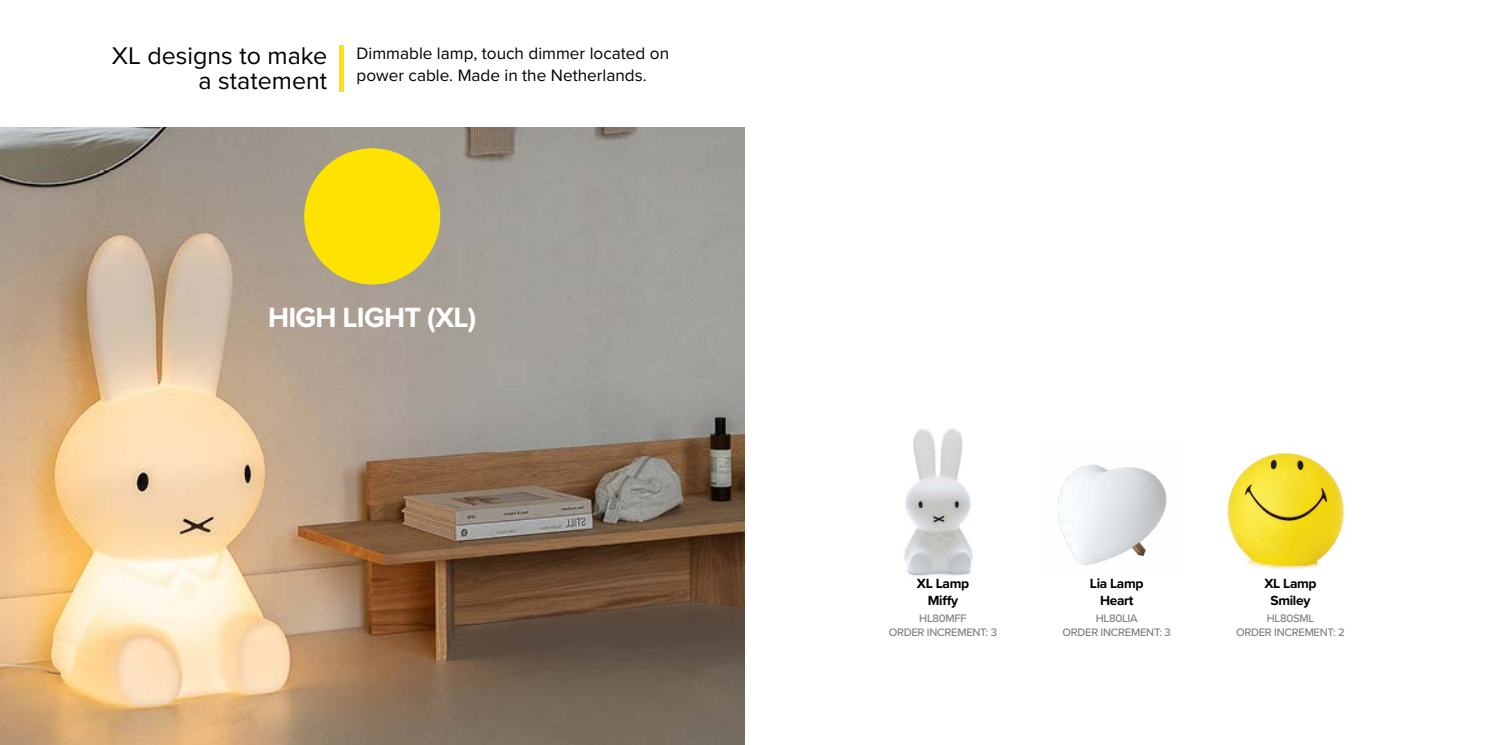
<style>
.page{position:relative;width:1489px;height:745px;background:#fff}
.page>*{position:absolute;margin:0;border:0;box-sizing:border-box;transform-origin:0 0}
.t1{font:700 28.75px "Proxima Nova";letter-spacing:-.025em;color:#fff}
.t2{font:25px/25px "Proxima Nova";color:#000;text-align:right}
.t3{font:17.12px/21.4px "Proxima Nova";color:#000}
.t4{font:700 13.75px/16.5px "Proxima Nova";letter-spacing:-.025em;color:#000;text-align:center}
.t5{font:500 11.25px/13.5px "Proxima Nova";letter-spacing:-.025em;color:#808080;text-align:center}
</style>
<div class="page">
<img style="left:0;top:127px;width:744px;height:617px">
<div style="left:304px;top:148px;width:136px;height:136px;background:#ffe300;border-radius:50%"></div>
<hr style="left:340px;top:46px;width:4px;height:46px;background:#ffe300">
<img style="left:1227px;top:452px;width:118px;height:117px">
<img style="left:1057px;top:464px;width:110px;height:101px">
<img style="left:904px;top:429px;width:69px;height:147px">
<h2 class="t2" style="left:112px;top:42px;width:217px">XL designs to make a statement</h2>
<h3 class="t3" style="left:356px;top:42px;width:314px">Dimmable lamp, touch dimmer located on power cable. Made in the Netherlands.</h3>
<h1 class="t1" style="left:268px;top:295px;width:210px">HIGH LIGHT (XL)</h1>
<p class="t4" style="left:916px;top:575px;width:54px">XL Lamp<br>Miffy</p>
<p class="t5" style="left:888px;top:610px;width:110px">HL80MFF<br>ORDER INCREMENT: 3</p>
<p class="t4" style="left:1089px;top:575px;width:55px">Lia Lamp<br>Heart</p>
<p class="t5" style="left:1062px;top:610px;width:110px">HL80LIA<br>ORDER INCREMENT: 3</p>
<p class="t4" style="left:1264px;top:575px;width:54px">XL Lamp<br>Smiley</p>
<p class="t5" style="left:1235px;top:610px;width:110px">HL80SML<br>ORDER INCREMENT: 2</p>
</div>
